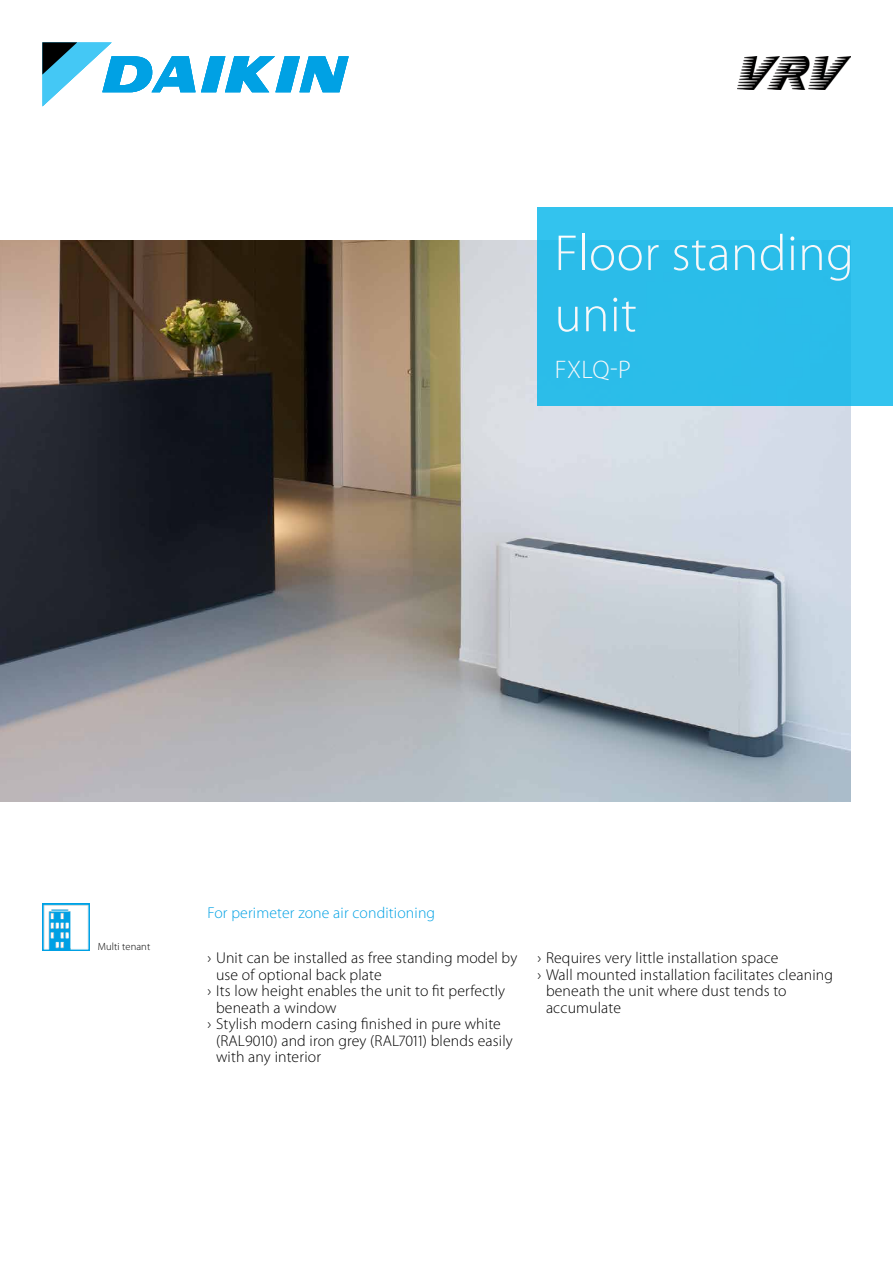
<style>
.page{position:relative;width:893px;height:1263px;background:#fff}
.page>*{position:absolute;margin:0;border:0;box-sizing:border-box;transform-origin:0 0}
.t1{font:300 51px/61.2px "Myriad Pro";letter-spacing:.01em;color:#fff}
.t2{font:300 25.5px "Myriad Pro";color:#fff}
.t3{font:300 15.75px "Myriad Pro";letter-spacing:.01em;color:#000}
.t4{font:300 15.75px "Myriad Pro";letter-spacing:.01em;color:#00a1e4}
.t5{font:300 10.5px "Myriad Pro";letter-spacing:.01em;color:#000}
</style>
<div class="page">
<img style="left:737px;top:57px;width:113px;height:33px">
<img style="left:43px;top:903px;width:46px;height:47px">
<img style="left:0;top:241px;width:850px;height:561px">
<svg style="left:43px;top:43px;width:306px;height:63px"></svg>
<div style="left:537px;top:208px;width:356px;height:198px;background:#2bbde9"></div>
<h1 class="t1" style="left:554px;top:223px;width:301px">Floor standing unit</h1>
<h2 class="t2" style="left:555px;top:355px;width:78px">FXLQ-P</h2>
<p class="t5" style="left:98px;top:941px;width:54px">Multi tenant</p>
<p class="t4" style="left:207px;top:904px;width:229px">For perimeter zone air conditioning</p>
<p class="t3" style="left:207px;top:949px;width:311px">› Unit can be installed as free standing model by</p>
<p class="t3" style="left:216px;top:966px;width:167px">use of optional back plate</p>
<p class="t3" style="left:207px;top:982px;width:299px">› Its low height enables the unit to fit perfectly</p>
<p class="t3" style="left:216px;top:999px;width:122px">beneath a window</p>
<p class="t3" style="left:207px;top:1015px;width:295px">› Stylish modern casing finished in pure white</p>
<p class="t3" style="left:216px;top:1032px;width:298px">(RAL9010) and iron grey (RAL7011) blends easily</p>
<p class="t3" style="left:216px;top:1048px;width:106px">with any interior</p>
<p class="t3" style="left:537px;top:949px;width:242px">› Requires very little installation space</p>
<p class="t3" style="left:537px;top:966px;width:297px">› Wall mounted installation facilitates cleaning</p>
<p class="t3" style="left:546px;top:982px;width:242px">beneath the unit where dust tends to</p>
<p class="t3" style="left:546px;top:999px;width:77px">accumulate</p>
</div>
